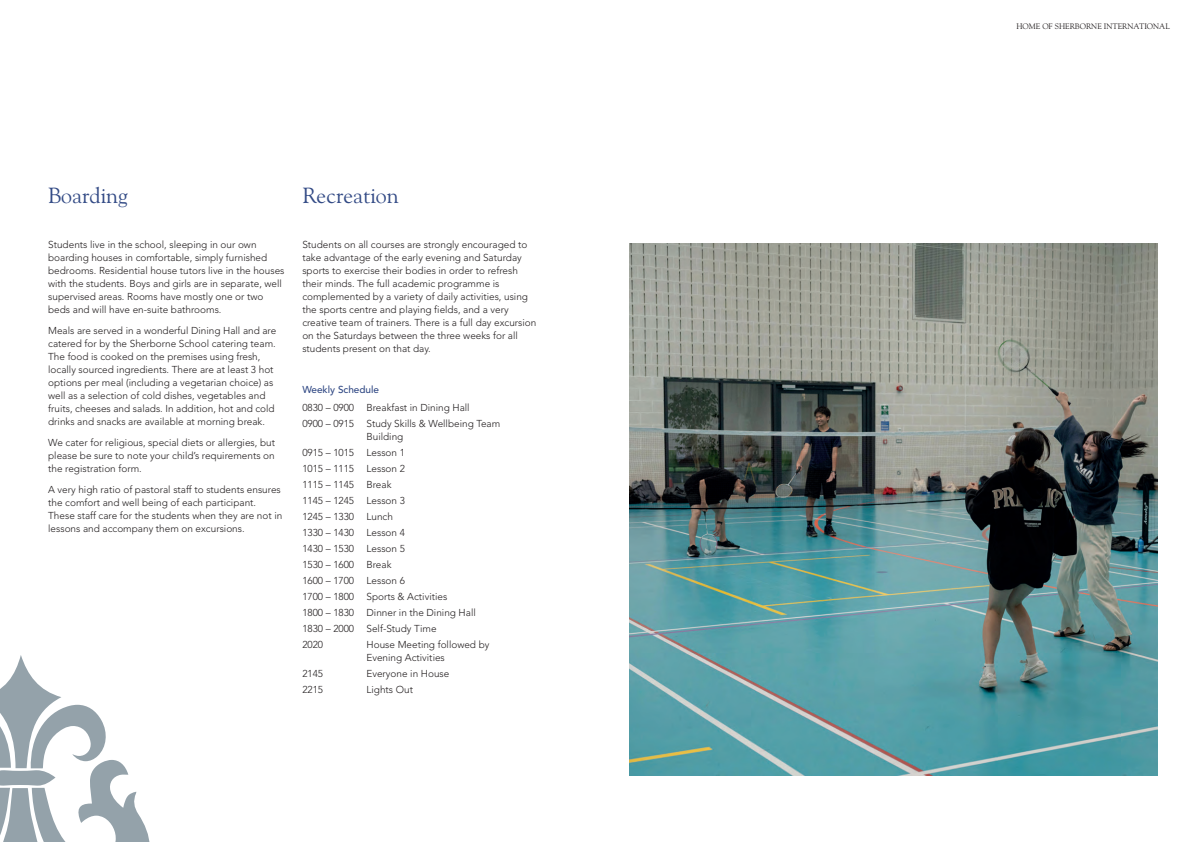
<style>
.page{position:relative;width:1191px;height:842px;background:#fff}
.page>*{position:absolute;margin:0;border:0;box-sizing:border-box;transform-origin:0 0}
.t1{font:22px "Goudy Old Style BT";color:#324a85}
.t2{font:300 10px/13px "Avenir";color:#231f20}
.t3{font:500 10px "Avenir";color:#324a85}
.t4{font:8px "Goudy Old Style BT";color:#231f20}
</style>
<div class="page">
<svg style="left:0;top:655px;width:150px;height:187px"></svg>
<img style="left:629px;top:243px;width:528px;height:533px">
<h1 class="t1" style="left:48px;top:187px;width:81px">Boarding</h1>
<p class="t2" style="left:48px;top:238px;width:238px">Students live in the school, sleeping in our own boarding houses in comfortable, simply furnished bedrooms. Residential house tutors live in the houses with the students. Boys and girls are in separate, well supervised areas. Rooms have mostly one or two beds and will have en-suite bathrooms.</p>
<p class="t2" style="left:48px;top:324px;width:230px">Meals are served in a wonderful Dining Hall and are catered for by the Sherborne School catering team.<br>The food is cooked on the premises using fresh, locally sourced ingredients. There are at least 3 hot options per meal (including a vegetarian choice) as well as a selection of cold dishes, vegetables and fruits, cheeses and salads. In addition, hot and cold drinks and snacks are available at morning break.</p>
<p class="t2" style="left:48px;top:436px;width:228px;text-align:justify">We cater for religious, special diets or allergies, but please be sure to note your child’s requirements on the registration form.</p>
<p class="t2" style="left:48px;top:483px;width:236px">A very high ratio of pastoral staff to students ensures the comfort and well being of each participant.<br>These staff care for the students when they are not in lessons and accompany them on excursions.</p>
<h1 class="t1" style="left:302px;top:187px;width:98px">Recreation</h1>
<p class="t2" style="left:302px;top:238px;width:236px">Students on all courses are strongly encouraged to take advantage of the early evening and Saturday sports to exercise their bodies in order to refresh their minds. The full academic programme is complemented by a variety of daily activities, using the sports centre and playing fields, and a very creative team of trainers. There is a full day excursion on the Saturdays between the three weeks for all students present on that day.</p>
<p class="t3" style="left:302px;top:381px;width:78px">Weekly Schedule</p>
<p class="t2" style="left:302px;top:400px;width:199px;line-height:16px">0830 – 0900 Breakfast in Dining Hall<br>0900 – 0915 Study Skills &amp; Wellbeing Team</p>
<p class="t2" style="left:302px;top:429px;width:175px;line-height:16px;text-indent:64px">Building<br>0915 – 1015 Lesson 1<br>1015 – 1115 Lesson 2<br>1115 – 1145 Break<br>1145 – 1245 Lesson 3<br>1245 – 1330 Lunch<br>1330 – 1430 Lesson 4<br>1430 – 1530 Lesson 5<br>1530 – 1600 Break<br>1600 – 1700 Lesson 6<br>1700 – 1800 Sports &amp; Activities<br>1800 – 1830 Dinner in the Dining Hall<br>1830 – 2000 Self-Study Time<br>2020</p>
<p class="t2" style="left:366px;top:638px;width:124px">House Meeting followed by<br>Evening Activities</p>
<p class="t2" style="left:302px;top:667px;width:22px">2145</p>
<p class="t2" style="left:366px;top:667px;width:84px">Everyone in House</p>
<p class="t2" style="left:302px;top:683px;width:22px">2215</p>
<p class="t2" style="left:366px;top:683px;width:48px">Lights Out</p>
<p class="t4" style="left:1016px;top:23px;width:155px">HOME OF SHERBORNE INTERNATIONAL</p>
</div>
